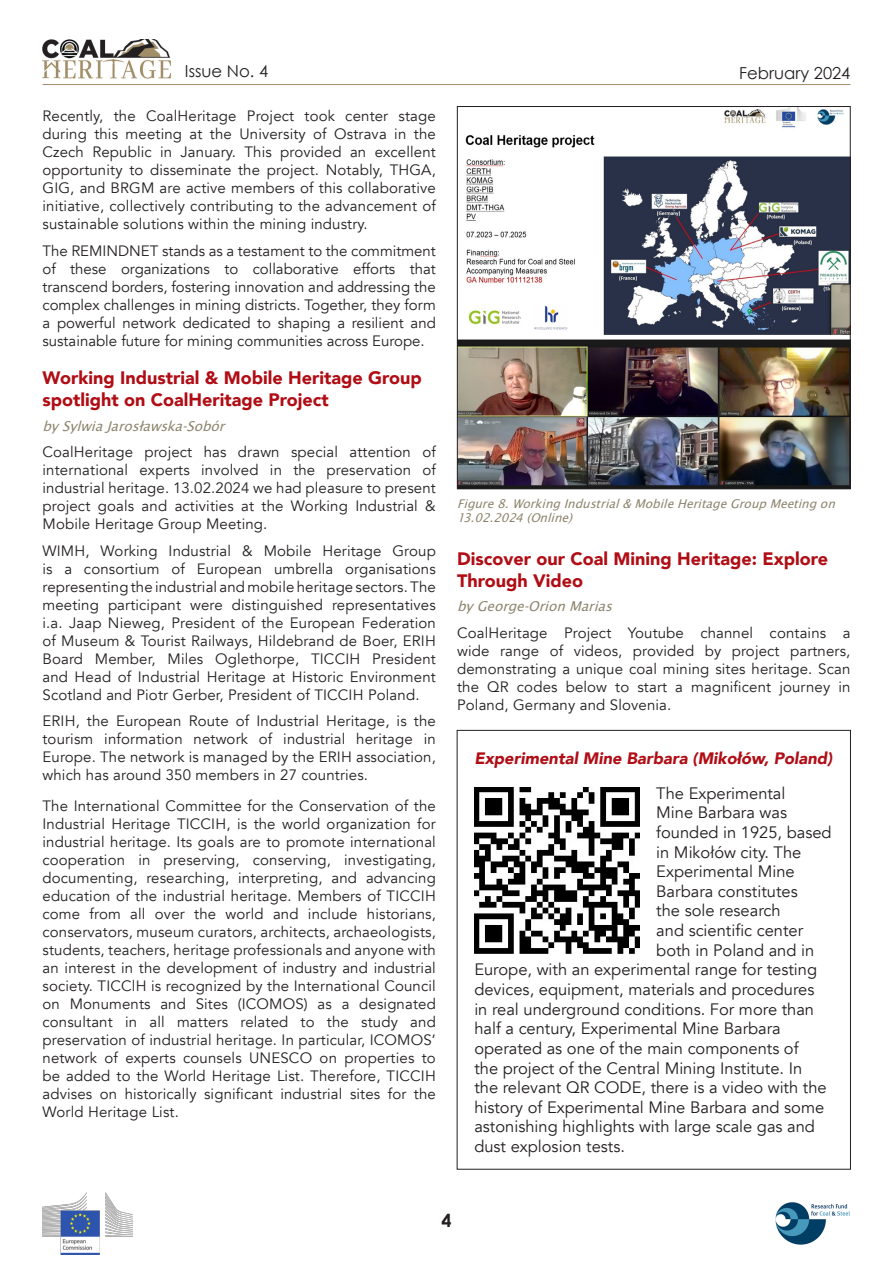
<style>
.page{position:relative;width:893px;height:1263px;background:#fff}
.page>*{position:absolute;margin:0;border:0;box-sizing:border-box;transform-origin:0 0}
.PODNASLOV{font:900 18px/21.6px "Avenir";color:#b00d15}
.t1{font:700 18px "Century Gothic";color:#231f20}
.t2{font:16.5px "Avenir";color:#231f20}
.t3{font:italic 900 16.5px "Avenir";color:#b00d15}
.PODNASLOV-2{font:16.5px "Century Gothic";color:#231f20}
.BODY_10{font:15px/18px "Avenir";letter-spacing:.01em;color:#231f20;text-align:justify}
.PODNAPIS_RDEČ{font:italic 13.5px "Lucida San TEE Roma";color:#8d846e}
.PODNAPIS_RDEČ-2{font:italic 12px/14.4px "Lucida San TEE Roma";color:#8d846e}
</style>
<div class="page">
<img style="left:43px;top:1192px;width:89px;height:62px">
<img style="left:775px;top:1202px;width:75px;height:43px">
<hr style="left:43px;top:84px;width:807px;height:1px;background:#a18e69">
<img style="left:43px;top:39px;width:128px;height:40px">
<img style="left:459px;top:108px;width:389px;height:379px">
<div style="left:457px;top:106px;width:393px;height:383px;border:1px solid #231f20"></div>
<img style="left:474px;top:788px;width:165px;height:165px">
<p class="PODNASLOV-2" style="left:185px;top:60px;width:85px">Issue No. 4</p>
<p class="PODNASLOV-2" style="left:739px;top:61px;width:113px">February 2024</p>
<p class="BODY_10" style="left:43px;top:107px;width:395px">Recently, the CoalHeritage Project took center stage during this meeting at the University of Ostrava in the Czech Republic in January. This provided an excellent opportunity to disseminate the project. Notably, THGA, GIG, and BRGM are active members of this collaborative initiative, collectively contributing to the advancement of sustainable solutions within the mining industry.</p>
<p class="BODY_10" style="left:43px;top:242px;width:395px">The REMINDNET stands as a testament to the commitment of these organizations to collaborative efforts that transcend borders, fostering innovation and addressing the complex challenges in mining districts. Together, they form a powerful network dedicated to shaping a resilient and sustainable future for mining communities across Europe.</p>
<p class="PODNASLOV" style="left:43px;top:367px;width:381px">Working Industrial &amp; Mobile Heritage Group spotlight on CoalHeritage Project</p>
<p class="PODNAPIS_RDEČ" style="left:43px;top:418px;width:188px">bySylwiaJarosławska-Sobór</p>
<p class="BODY_10" style="left:43px;top:443px;width:395px">CoalHeritage project has drawn special attention of international experts involved in the preservation of industrial heritage. 13.02.2024 we had pleasure to present project goals and activities at the Working Industrial &amp; Mobile Heritage Group Meeting.</p>
<p class="BODY_10" style="left:43px;top:542px;width:395px">WIMH, Working Industrial &amp; Mobile Heritage Group is a consortium of European umbrella organisations representing the industrial and mobile heritage sectors. The meeting participant were distinguished representatives i.a. Jaap Nieweg, President of the European Federation of Museum &amp; Tourist Railways, Hildebrand de Boer, ERIH Board Member, Miles Oglethorpe, TICCIH President and Head of Industrial Heritage at Historic Environment Scotland and Piotr Gerber, President of TICCIH Poland.</p>
<p class="BODY_10" style="left:43px;top:712px;width:395px">ERIH, the European Route of Industrial Heritage, is the tourism information network of industrial heritage in Europe. The network is managed by the ERIH association, which has around 350 members in 27 countries.</p>
<p class="BODY_10" style="left:43px;top:797px;width:395px">The International Committee for the Conservation of the Industrial Heritage TICCIH, is the world organization for industrial heritage. Its goals are to promote international cooperation in preserving, conserving, investigating, documenting, researching, interpreting, and advancing education of the industrial heritage. Members of TICCIH come from all over the world and include historians, conservators, museum curators, architects, archaeologists, students, teachers, heritage professionals and anyone with an interest in the development of industry and industrial society. TICClH is recognized by the International Council on Monuments and Sites (ICOMOS) as a designated consultant in all matters related to the study and preservation of industrial heritage. In particular, ICOMOS’ network of experts counsels UNESCO on properties to be added to the World Heritage List. Therefore, TICCIH advises on historically significant industrial sites for the World Heritage List.</p>
<p class="PODNAPIS_RDEČ-2" style="left:457px;top:496px;width:383px">Figure8.Working Industrial&amp; MobileHeritageGroup Meeting on<br>13.02.2024 (Online)</p>
<p class="PODNASLOV" style="left:457px;top:547px;width:372px">Discover our Coal Mining Heritage: Explore<br>Through Video</p>
<p class="PODNAPIS_RDEČ" style="left:457px;top:598px;width:161px">byGeorge-Orion Marias</p>
<p class="BODY_10" style="left:457px;top:624px;width:395px">CoalHeritage Project Youtube channel contains a wide range of videos, provided by project partners, demonstrating a unique coal mining sites heritage. Scan the QR codes below to start a magnificent journey in Poland, Germany and Slovenia.</p>
<p class="t3" style="left:474px;top:745px;width:360px">Experimental Mine Barbara (Mikołów, Poland)</p>
<p class="t2" style="left:656px;top:783px;width:131px">The Experimental</p>
<p class="t2" style="left:656px;top:803px;width:132px">Mine Barbara was</p>
<p class="t2" style="left:656px;top:822px;width:177px">founded in 1925, based</p>
<p class="t2" style="left:656px;top:842px;width:147px">in Mikołów city. The</p>
<p class="t2" style="left:656px;top:862px;width:140px">Experimental Mine</p>
<p class="t2" style="left:656px;top:881px;width:143px">Barbara constitutes</p>
<p class="t2" style="left:656px;top:901px;width:126px">the sole research</p>
<p class="t2" style="left:656px;top:920px;width:148px">and scientific center</p>
<p class="t2" style="left:656px;top:940px;width:159px">both in Poland and in</p>
<p class="t2" style="left:474px;top:960px;width:344px">Europe, with an experimental range for testing</p>
<p class="t2" style="left:474px;top:979px;width:342px">devices, equipment, materials and procedures</p>
<p class="t2" style="left:474px;top:999px;width:341px">in real underground conditions. For more than</p>
<p class="t2" style="left:474px;top:1019px;width:308px">half a century, Experimental Mine Barbara</p>
<p class="t2" style="left:474px;top:1038px;width:326px">operated as one of the main components of</p>
<p class="t2" style="left:474px;top:1058px;width:329px">the project of the Central Mining Institute. In</p>
<p class="t2" style="left:474px;top:1077px;width:354px">the relevant QR CODE, there is a video with the</p>
<p class="t2" style="left:474px;top:1097px;width:351px">history of Experimental Mine Barbara and some</p>
<p class="t2" style="left:474px;top:1117px;width:342px">astonishing highlights with large scale gas and</p>
<p class="t2" style="left:474px;top:1136px;width:152px">dust explosion tests.</p>
<p class="t1" style="left:441px;top:1207px;width:12px">4</p>
</div>
